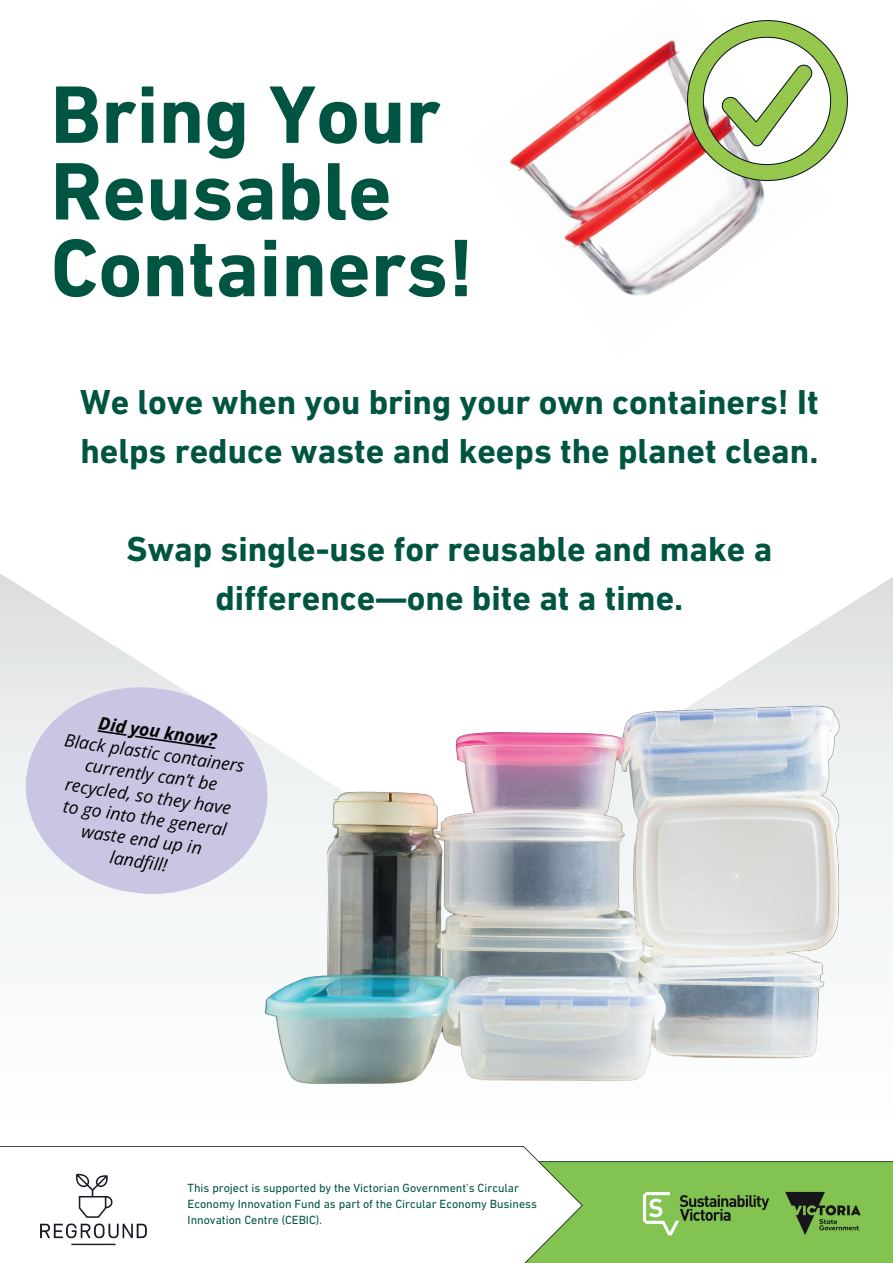
<style>
.page{position:relative;width:893px;height:1263px;background:#fff}
.page>*{position:absolute;margin:0;border:0;box-sizing:border-box;transform-origin:0 0}
.t1{font:700 82.88px/76.7px "DIN Next LT Pro";color:#005442}
.t2{font:700 35.25px/49px "DIN Next LT Pro";color:#005442}
.t3{font:italic 17.48px/21.8px "Open Sans";color:#000;text-align:center}
.t4{font:italic 700 17.48px "Open Sans";color:#000}
.t5{font:12px/16.3px "DIN Next LT Pro";color:#005442}
</style>
<div class="page">
<img style="left:0;top:573px;width:893px;height:339px">
<img style="left:509px;top:40px;width:271px;height:256px">
<img style="left:687px;top:20px;width:160px;height:160px">
<img style="left:214px;top:659px;width:677px;height:426px">
<svg style="left:18px;top:679px;width:257px;height:223px;fill:#c8c6e2"></svg>
<svg style="left:98px;top:730px;width:117px;height:19px;background:#b8b6d0"></svg>
<img style="left:0;top:1146px;width:893px;height:117px">
<img style="left:41px;top:1162px;width:105px;height:101px">
<h1 class="t1" style="left:51px;top:76px;width:425px">Bring Your<br>Reusable<br>Containers!</h1>
<p class="t2" style="left:80px;top:378px;width:740px">We love when you bring your own containers! It helps reduce waste and keeps the planet clean.</p>
<p class="t2" style="left:126px;top:524px;width:647px;text-align:center">Swap single-use for reusable and make a difference—one bite at a time.</p>
<p class="t4" style="left:100px;top:711px;width:120px;rotate:8deg">Did you know?</p>
<p class="t3" style="left:66px;top:729px;width:183px;rotate:8deg">Black plastic containers currently can’t be recycled, so they have to go into the general waste end up in landfill!</p>
<p class="t5" style="left:188px;top:1179px;width:351px">This project is supported by the Victorian Government’s Circular<br>Economy Innovation Fund as part of the Circular Economy Business<br>Innovation Centre (CEBIC).</p>
</div>
